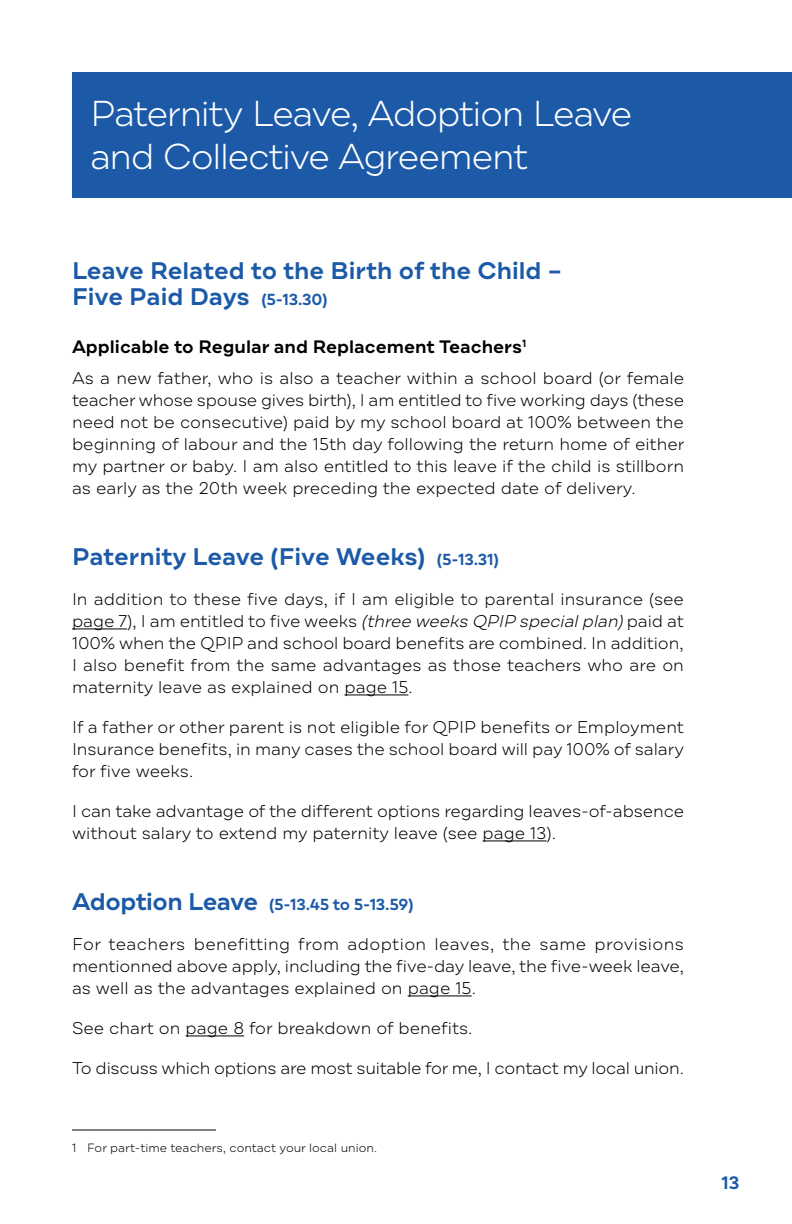
<style>
.page{position:relative;width:792px;height:1224px;background:#fff}
.page>*{position:absolute;margin:0;border:0;box-sizing:border-box;transform-origin:0 0}
.t1{font:300 36px/43.2px "Draft A";letter-spacing:-.04em;color:#fff}
.t2{font:600 24px/26px "Draft A";color:#1c5aa8}
.t3{font:600 18px "Draft A";color:#000}
.t4{font:600 18px "Draft A";color:#1c5aa8}
.t5{font:300 17px/22px "Draft A";letter-spacing:-.005em;color:#000;text-align:justify}
.t6{font:600 16px "Draft A";letter-spacing:-.025em;color:#1c5aa8}
.t7{font:300 12px "Draft A";color:#000}
.s1{font-size:16px}
.s2{font-style:italic}
.s3{font-size:24px}
</style>
<div class="page">
<hr style="left:72px;top:629px;width:55px;height:1px;background:#000">
<hr style="left:344px;top:695px;width:64px;height:1px;background:#000">
<hr style="left:483px;top:841px;width:64px;height:1px;background:#000">
<hr style="left:408px;top:996px;width:64px;height:1px;background:#000">
<hr style="left:186px;top:1036px;width:58px;height:1px;background:#000">
<hr style="left:72px;top:1130px;width:144px;height:1px;background:#000">
<div style="left:72px;top:72px;width:720px;height:126px;background:#1c5aa8"></div>
<h1 class="t1" style="left:90px;top:95px;width:544px">Paternity Leave, Adoption Leave and Collective Agreement</h1>
<h2 class="t2" style="left:72px;top:260px;width:491px">Leave Related to the Birth of the Child –<br>Five Paid Days <span class="s1">(5-13.30)</span></h2>
<p class="t3" style="left:72px;top:335px;width:456px">Applicable to Regular and Replacement Teachers<sup>1</sup></p>
<p class="t5" style="left:72px;top:369px;width:614px">As a new father, who is also a teacher within a school board (or female teacher whose spouse gives birth), I am entitled to five working days (these need not be consecutive) paid by my school board at 100% between the beginning of labour and the 15th day following the return home of either my partner or baby. I am also entitled to this leave if the child is stillborn as early as the 20th week preceding the expected date of delivery.</p>
<h2 class="t2" style="left:72px;top:546px;width:428px">Paternity Leave (Five Weeks) <span class="s1">(5-13.31)</span></h2>
<p class="t5" style="left:72px;top:590px;width:614px">In addition to these five days, if I am eligible to parental insurance (see page 7), I am entitled to five weeks <span class="s2">(three weeksQPIP specialplan)</span>paid at 100% when the QPIP and school board benefits are combined. In addition, I also benefit from the same advantages as those teachers who are on maternity leave as explained on page 15.</p>
<p class="t5" style="left:72px;top:718px;width:614px">If a father or other parent is not eligible for QPIP benefits or Employment Insurance benefits, in many cases the school board will pay 100% of salary for five weeks.</p>
<p class="t5" style="left:72px;top:802px;width:614px">I can take advantage of the different options regarding leaves-of-absence without salary to extend my paternity leave (see page 13).</p>
<p class="t6" style="left:72px;top:894px;width:343px"><span class="s3">Adoption Leave</span> (5-13.45 to 5-13.59)</p>
<p class="t5" style="left:72px;top:935px;width:614px">For teachers benefitting from adoption leaves, the same provisions mentionned above apply, including the five-day leave, the five-week leave, as well as the advantages explained on page 15.</p>
<p class="t5" style="left:72px;top:1019px;width:402px">See chart on page 8 for breakdown of benefits.</p>
<p class="t5" style="left:72px;top:1059px;width:613px">To discuss which options are most suitable for me, I contact my local union.</p>
<p class="t7" style="left:72px;top:1140px;width:307px">1 For part-time teachers, contact your local union.</p>
<p class="t4" style="left:721px;top:1171px;width:20px">13</p>
</div>
